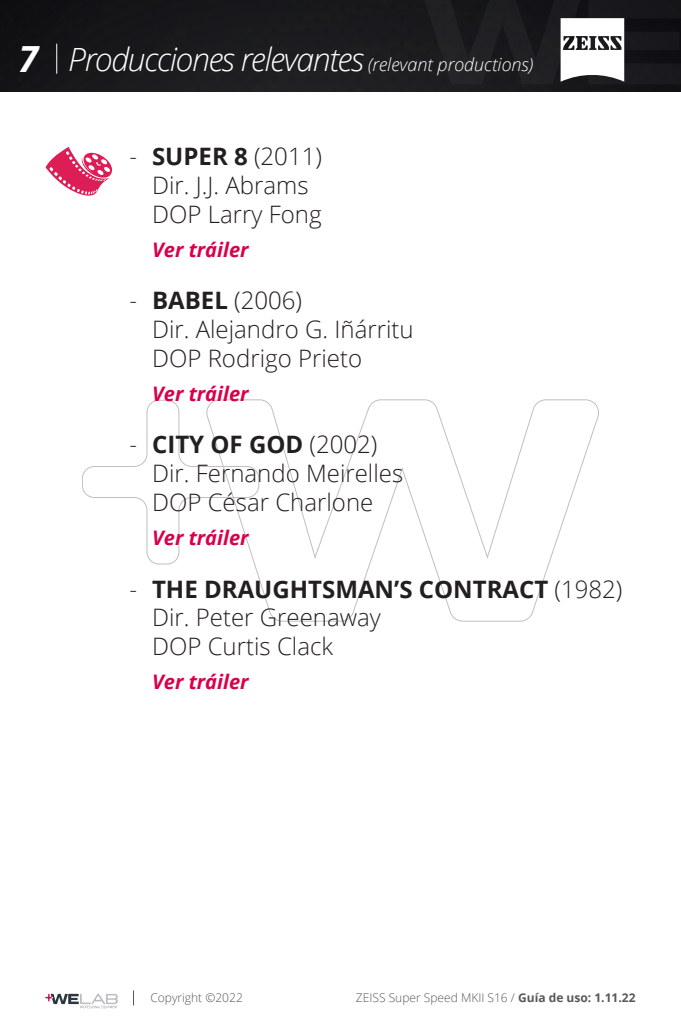
<style>
.page{position:relative;width:681px;height:1021px;background:#fff}
.page>*{position:absolute;margin:0;border:0;box-sizing:border-box;transform-origin:0 0}
.t1{font:700 expanded 120px "Square 721 BT";color:#fff}
.t2{font:italic 700 36px "Open Sans";color:#fff}
.t3{font:italic 300 32px "Open Sans";letter-spacing:-.04em;color:#fff}
.t4{font:300 24px/28.8px "Open Sans";color:#231f20}
.t5{font:italic 700 20px "Open Sans";color:#d7004b}
.t6{font:300 12px "Open Sans";color:#57585a}
.s1{font-size:18px}
.s2{font-weight:700}
</style>
<div class="page">
<img style="left:0;top:0;width:680px;height:91px">
<hr style="left:56px;top:44px;width:1px;height:30px;background:#fff">
<svg style="left:133px;top:990px;width:1px;height:15px"></svg>
<svg style="left:45px;top:993px;width:73px;height:15px"></svg>
<svg style="left:82px;top:400px;width:516px;height:221px"></svg>
<svg style="left:560px;top:18px;width:64px;height:64px"></svg>
<svg style="left:46px;top:147px;width:66px;height:49px"></svg>
<h2 class="t2" style="left:18px;top:33px;width:21px">7</h2>
<h1 class="t1" style="left:422px;top:-31px;width:270px">WE</h1>
<p class="t3" style="left:68px;top:38px;width:466px">Producciones relevantes <span class="s1">(relevant productions)</span></p>
<p class="t4" style="left:152px;top:141px;width:171px;text-indent:-23px">- <span class="s2">SUPER 8</span> (2011)<br>Dir. J.J. Abrams<br>DOP Larry Fong</p>
<p class="t5" style="left:152px;top:235px;width:98px">Ver tráiler</p>
<p class="t4" style="left:152px;top:285px;width:263px;text-indent:-23px">- <span class="s2">BABEL</span> (2006)<br>Dir. Alejandro G. Iñárritu<br>DOP Rodrigo Prieto</p>
<p class="t5" style="left:152px;top:379px;width:98px">Ver tráiler</p>
<p class="t4" style="left:152px;top:429px;width:252px;text-indent:-23px">- <span class="s2">CITY OF GOD</span> (2002)<br>Dir. Fernando Meirelles<br>DOP César Charlone</p>
<p class="t5" style="left:152px;top:523px;width:98px">Ver tráiler</p>
<p class="t4" style="left:152px;top:573px;width:471px;text-indent:-23px">- <span class="s2">THE DRAUGHTSMAN’S CONTRACT</span> (1982)<br>Dir. Peter Greenaway<br>DOP Curtis Clack</p>
<p class="t5" style="left:152px;top:667px;width:98px">Ver tráiler</p>
<p class="t6" style="left:150px;top:989px;width:94px">Copyright ©2022</p>
<p class="t6" style="left:356px;top:989px;width:281px">ZEISS Super Speed MKII S16 / <span class="s2">Guía de uso: 1.11.22</span></p>
</div>
